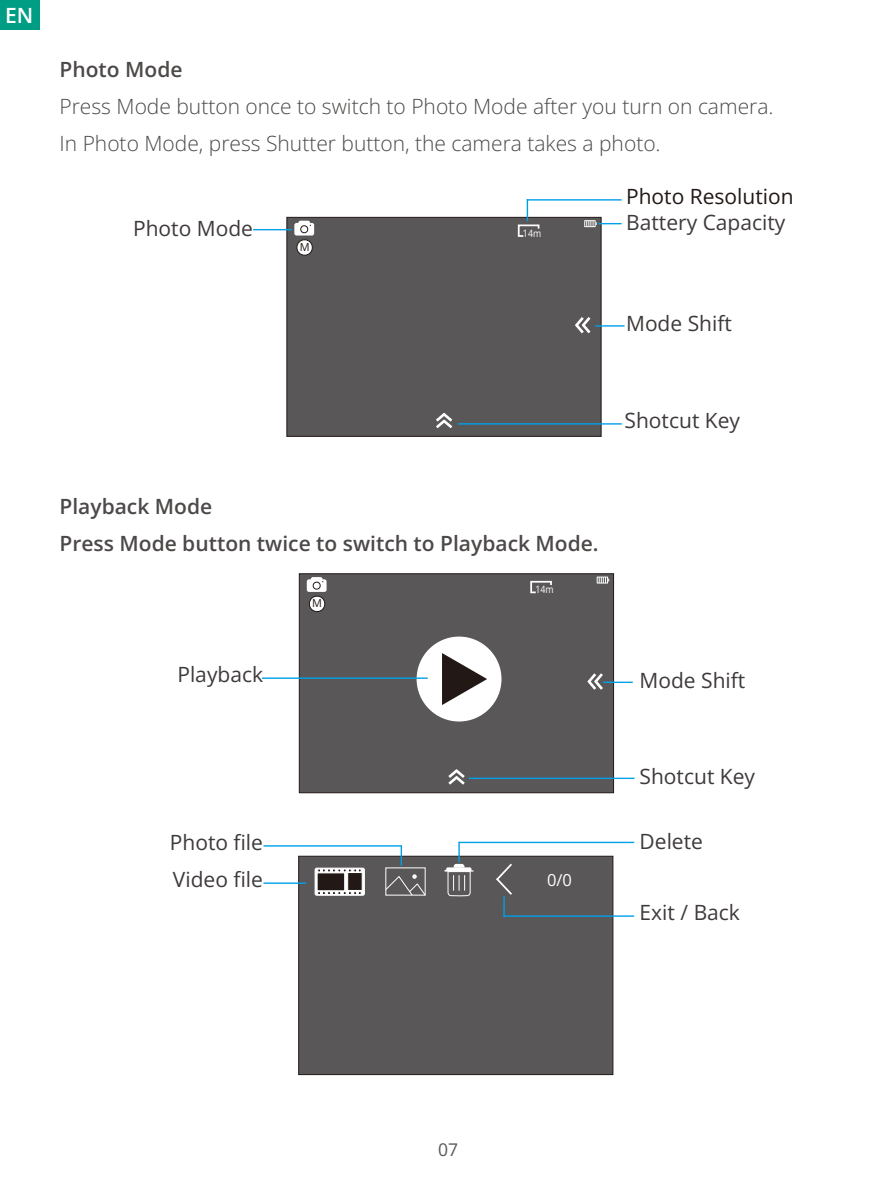
<style>
.page{position:relative;width:893px;height:1191px;background:#fff}
.page>*{position:absolute;margin:0;border:0;box-sizing:border-box;transform-origin:0 0}
.t1{font:300 21px/36.8px "Open Sans";color:#4c4948}
.t2{font:21px/36.4px "Open Sans";color:#3e3a39}
.t3{font:600 21px/36.8px "Open Sans";color:#4c4948}
.t4{font:21px "Open Sans";color:#221815}
.t5{font:600 21px "Open Sans";color:#fff}
.t6{font:17.5px "Open Sans";color:#595757}
.t7{font:16.45px "Open Sans";color:#fff}
.t8{font:10.85px "Open Sans";color:#221815}
.t9{font:10.15px "Open Sans";color:#fff;scale:.86 1}
</style>
<div class="page">
<div style="left:299px;top:573px;width:315px;height:220px;background:#595757;border:1px solid #221815"></div>
<div style="left:597px;top:576px;width:11px;height:7px;border:1px solid #fff"></div>
<svg style="left:599px;top:577px;width:10px;height:6px"></svg>
<div style="left:309px;top:596px;width:16px;height:15px;background:#fff;border-radius:7px"></div>
<div style="left:309px;top:596px;width:16px;height:16px;border:1px solid #221815;border-radius:7px"></div>
<svg style="left:448px;top:769px;width:17px;height:16px"></svg>
<svg style="left:587px;top:673px;width:16px;height:17px"></svg>
<svg style="left:530px;top:580px;width:22px;height:14px"></svg>
<div style="left:307px;top:579px;width:20px;height:13px;background:#fff;border-radius:2px"></div>
<div style="left:311px;top:577px;width:12px;height:5px;background:#fff;border-radius:2px"></div>
<div style="left:313px;top:581px;width:8px;height:8px;border:1px solid #221815;border-radius:3px"></div>
<hr style="left:603px;top:681px;width:30px;height:2px;background:#00a0e9">
<div style="left:417px;top:636px;width:84px;height:85px;background:#fff;border-radius:42px"></div>
<svg style="left:442px;top:653px;width:45px;height:52px"></svg>
<hr style="left:262px;top:677px;width:166px;height:2px;background:#00a0e9">
<hr style="left:469px;top:777px;width:165px;height:2px;background:#00a0e9">
<div style="left:298px;top:855px;width:315px;height:220px;background:#595757;border:1px solid #221815"></div>
<div style="left:315px;top:868px;width:49px;height:27px;background:#fff;border-radius:2px"></div>
<div style="left:315px;top:867px;width:50px;height:28px;border:1px solid #fff;border-radius:2px"></div>
<div style="left:317px;top:872px;width:28px;height:19px;background:#221815;border:1px solid #fff"></div>
<div style="left:347px;top:872px;width:16px;height:19px;background:#221815;border:1px solid #fff"></div>
<svg style="left:317px;top:891px;width:44px;height:3px"></svg>
<svg style="left:317px;top:869px;width:44px;height:3px"></svg>
<div style="left:385px;top:867px;width:41px;height:28px;background:linear-gradient(to right,#595757,#595757)"></div>
<svg style="left:385px;top:874px;width:41px;height:22px"></svg>
<svg style="left:445px;top:864px;width:28px;height:33px"></svg>
<svg style="left:496px;top:863px;width:16px;height:32px"></svg>
<hr style="left:264px;top:882px;width:42px;height:2px;background:#00a0e9">
<hr style="left:264px;top:845px;width:137px;height:1px;background:#00a0e9">
<hr style="left:458px;top:841px;width:176px;height:2px;background:#00a0e9">
<hr style="left:503px;top:915px;width:131px;height:1px;background:#00a0e9">
<svg style="left:401px;top:845px;width:1px;height:20px"></svg>
<hr style="left:458px;top:842px;width:2px;height:20px;background:#00a0e9">
<hr style="left:503px;top:896px;width:2px;height:20px;background:#00a0e9">
<div style="left:286px;top:217px;width:316px;height:220px;background:#595757;border:1px solid #221815"></div>
<div style="left:584px;top:220px;width:12px;height:7px;border:1px solid #fff"></div>
<div style="left:297px;top:240px;width:15px;height:15px;background:#fff;border-radius:7px"></div>
<div style="left:297px;top:240px;width:15px;height:15px;border:1px solid #221815;border-radius:7px"></div>
<svg style="left:436px;top:413px;width:17px;height:16px"></svg>
<svg style="left:575px;top:317px;width:16px;height:17px"></svg>
<div style="left:294px;top:223px;width:20px;height:12px;background:#fff;border-radius:2px"></div>
<div style="left:298px;top:221px;width:12px;height:5px;background:#fff;border-radius:2px"></div>
<div style="left:300px;top:225px;width:8px;height:8px;border:1px solid #221815;border-radius:3px"></div>
<svg style="left:586px;top:221px;width:36px;height:6px"></svg>
<hr style="left:527px;top:199px;width:95px;height:2px;background:#00a0e9">
<hr style="left:595px;top:325px;width:30px;height:1px;background:#00a0e9">
<hr style="left:458px;top:423px;width:164px;height:1px;background:#00a0e9">
<hr style="left:253px;top:229px;width:39px;height:1px;background:#00a0e9">
<svg style="left:517px;top:199px;width:23px;height:38px"></svg>
<div style="left:0;top:0;width:40px;height:30px;background:#009d85"></div>
<p class="t5" style="left:5px;top:1px;width:30px">EN</p>
<p class="t3" style="left:60px;top:51px;width:124px">Photo Mode</p>
<p class="t1" style="left:60px;top:87px;width:715px">Press Mode button once to switch to Photo Mode after you turn on camera.<br>In Photo Mode, press Shutter button, the camera takes a photo.</p>
<p class="t2" style="left:133px;top:209px;width:121px">Photo Mode</p>
<p class="t8" style="left:300px;top:240px;width:11px">M</p>
<p class="t9" style="left:523px;top:226px;width:23px">14m</p>
<p class="t4" style="left:626px;top:182px;width:169px">Photo Resolution</p>
<p class="t2" style="left:626px;top:203px;width:161px">Battery Capacity</p>
<p class="t2" style="left:626px;top:305px;width:107px">Mode Shift</p>
<p class="t3" style="left:60px;top:487px;width:541px">Playback Mode<br>Press Mode button twice to switch to Playback Mode.</p>
<p class="t2" style="left:177px;top:656px;width:87px">Playback</p>
<p class="t8" style="left:312px;top:596px;width:11px">M</p>
<p class="t9" style="left:535px;top:582px;width:23px">14m</p>
<p class="t2" style="left:625px;top:402px;width:117px">Shotcut Key</p>
<p class="t2" style="left:640px;top:661px;width:107px">Mode Shift</p>
<p class="t2" style="left:170px;top:824px;width:95px">Photo file<br>Video file</p>
<p class="t7" style="left:547px;top:868px;width:26px">0/0</p>
<p class="t2" style="left:640px;top:757px;width:117px">Shotcut Key</p>
<p class="t2" style="left:640px;top:823px;width:65px">Delete</p>
<p class="t2" style="left:640px;top:894px;width:102px">Exit / Back</p>
<p class="t6" style="left:438px;top:1138px;width:22px">07</p>
</div>
